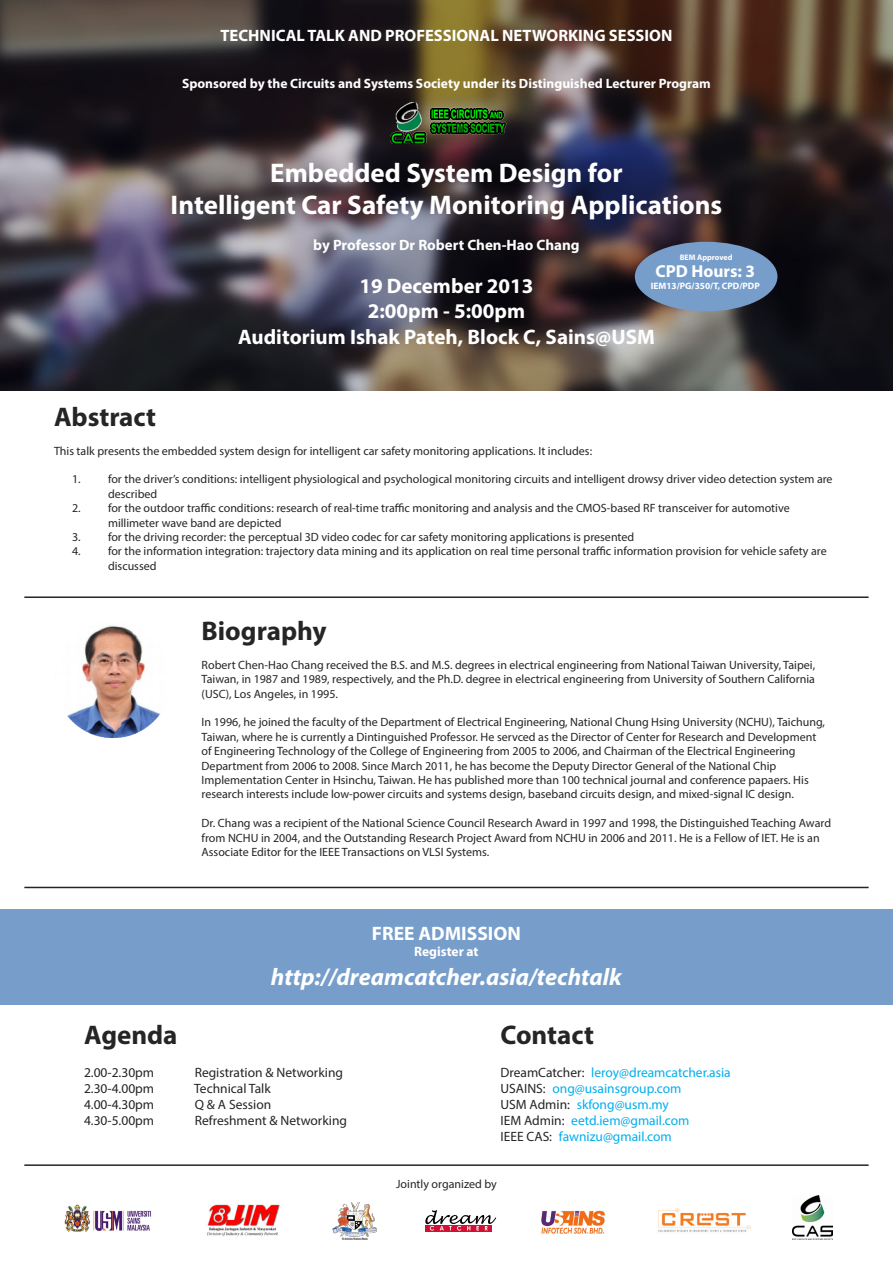
<style>
.page{position:relative;width:893px;height:1263px;background:#fff}
.page>*{position:absolute;margin:0;border:0;box-sizing:border-box;transform-origin:0 0}
.t1{font:700 27px/32.4px "Myriad Pro";color:#fff;text-align:center}
.t2{font:700 27px "Myriad Pro";color:#252525}
.t3{font:italic 700 24px "Myriad Pro";color:#fff}
.t4{font:700 21px "Myriad Pro";color:#fff}
.t5{font:700 19.5px "Myriad Pro";color:#fff}
.t6{font:700 17.4px "Myriad Pro";color:#fff}
.t7{font:700 16.5px "Myriad Pro";color:#fff}
.t8{font:700 15px "Myriad Pro";color:#fff}
.t9{font:13.5px "Myriad Pro";color:#00aeef}
.t10{font:13.5px "Myriad Pro";color:#252525}
.t11{font:700 13.5px "Myriad Pro";color:#fff}
.t12{font:12px/14.4px "Myriad Pro";color:#252525}
.t13{font:700 9.3px "Myriad Pro";color:#fff}
.t14{font:700 7.95px "Myriad Pro";color:#fff}
.s1{color:#252525}
</style>
<div class="page">
<img style="left:0;top:0;width:893px;height:390px">
<img style="left:207px;top:1205px;width:73px;height:32px">
<img style="left:658px;top:1208px;width:93px;height:24px">
<img style="left:333px;top:1202px;width:44px;height:37px">
<img style="left:64px;top:1204px;width:87px;height:28px">
<img style="left:541px;top:1210px;width:64px;height:24px">
<svg style="left:426px;top:1230px;width:66px;height:1px"></svg>
<svg style="left:425px;top:1210px;width:71px;height:20px"></svg>
<img style="left:792px;top:1196px;width:40px;height:43px">
<hr style="left:24px;top:1164px;width:845px;height:2px;background:#252525">
<hr style="left:24px;top:887px;width:845px;height:1px;background:#252525">
<hr style="left:24px;top:596px;width:845px;height:2px;background:#252525">
<div style="left:0;top:909px;width:893px;height:95px;background:#779ecb"></div>
<img style="left:67px;top:625px;width:93px;height:113px">
<div style="left:635px;top:242px;width:142px;height:69px;background:#779ecb;border-radius:50%"></div>
<img style="left:386px;top:102px;width:121px;height:42px">
<p class="t7" style="left:221px;top:25px;width:453px">TECHNICAL TALK AND PROFESSIONAL NETWORKING SESSION</p>
<p class="t11" style="left:182px;top:75px;width:530px">Sponsored by the Circuits and Systems Society under its Distinguished Lecturer Program</p>
<p class="t1" style="left:171px;top:155px;width:553px">Embedded System Design for<br>Intelligent Car Safety Monitoring Applications</p>
<p class="t8" style="left:313px;top:235px;width:268px">by Professor Dr Robert Chen-Hao Chang</p>
<p class="t4" style="left:359px;top:272px;width:176px">19 December 2013</p>
<p class="t4" style="left:368px;top:298px;width:159px">2:00pm - 5:00pm</p>
<p class="t4" style="left:238px;top:323px;width:418px">Auditorium Ishak Pateh, Block C, Sains@USM</p>
<p class="t14" style="left:680px;top:252px;width:54px">BEM Approved</p>
<p class="t6" style="left:655px;top:260px;width:101px">CPD Hours: 3</p>
<p class="t13" style="left:651px;top:279px;width:111px">IEM13/PG/350/T, CPD/PDP</p>
<p class="t2" style="left:54px;top:399px;width:104px">Abstract</p>
<p class="t12" style="left:54px;top:443px;width:540px">This talk presents the embedded system design for intelligent car safety monitoring applications. It includes:</p>
<p class="t12" style="left:108px;top:472px;width:726px;text-indent:-36px">1. for the driver’s conditions: intelligent physiological and psychological monitoring circuits and intelligent drowsy driver video detection system are described</p>
<p class="t12" style="left:108px;top:501px;width:683px;text-indent:-36px">2. for the outdoor traffic conditions: research of real-time traffic monitoring and analysis and the CMOS-based RF transceiver for automotive millimeter wave band are depicted</p>
<p class="t12" style="left:72px;top:530px;width:564px">3. for the driving recorder: the perceptual 3D video codec for car safety monitoring applications is presented</p>
<p class="t12" style="left:108px;top:544px;width:720px;text-indent:-36px">4. for the information integration: trajectory data mining and its application on real time personal traffic information provision for vehicle safety are discussed</p>
<p class="t2" style="left:202px;top:613px;width:126px">Biography</p>
<p class="t12" style="left:202px;top:657px;width:615px;text-align:justify">Robert Chen-Hao Chang received the B.S. and M.S. degrees in electrical engineering from National Taiwan University, Taipei, Taiwan, in 1987 and 1989, respectively, and the Ph.D. degree in electrical engineering from University of Southern California (USC), Los Angeles, in 1995.</p>
<p class="t12" style="left:202px;top:715px;width:625px">In 1996, he joined the faculty of the Department of Electrical Engineering, National Chung Hsing University (NCHU), Taichung, Taiwan, where he is currently a Dintinguished Professor. He servced as the Director of Center for Research and Development of Engineering Technology of the College of Engineering from 2005 to 2006, and Chairman of the Electrical Engineering Department from 2006 to 2008. Since March 2011, he has become the Deputy Director General of the National Chip Implementation Center in Hsinchu, Taiwan. He has published more than 100 technical journal and conference papaers. His research interests include low-power circuits and systems design, baseband circuits design, and mixed-signal IC design.</p>
<p class="t12" style="left:202px;top:816px;width:631px">Dr. Chang was a recipient of the National Science Council Research Award in 1997 and 1998, the Distinguished Teaching Award from NCHU in 2004, and the Outstanding Research Project Award from NCHU in 2006 and 2011. He is a Fellow of IET. He is an<br>Associate Editor for the IEEE Transactions on VLSI Systems.</p>
<p class="t5" style="left:372px;top:921px;width:151px">FREE ADMISSION</p>
<p class="t11" style="left:414px;top:943px;width:66px">Register at</p>
<p class="t3" style="left:271px;top:961px;width:352px">http://dreamcatcher.asia/techtalk</p>
<p class="t2" style="left:84px;top:1017px;width:95px">Agenda</p>
<p class="t10" style="left:84px;top:1064px;width:72px">2.00-2.30pm</p>
<p class="t10" style="left:195px;top:1064px;width:150px">Registration &amp; Networking</p>
<p class="t10" style="left:84px;top:1080px;width:72px">2.30-4.00pm</p>
<p class="t10" style="left:194px;top:1080px;width:78px">Technical Talk</p>
<p class="t10" style="left:84px;top:1096px;width:72px">4.00-4.30pm</p>
<p class="t10" style="left:195px;top:1096px;width:78px">Q &amp; A Session</p>
<p class="t10" style="left:84px;top:1112px;width:72px">4.30-5.00pm</p>
<p class="t10" style="left:195px;top:1112px;width:154px">Refreshment &amp; Networking</p>
<p class="t2" style="left:500px;top:1017px;width:95px">Contact</p>
<p class="t9" style="left:500px;top:1064px;width:232px"><span class="s1">DreamCatcher:</span> leroy@dreamcatcher.asia</p>
<p class="t9" style="left:500px;top:1080px;width:183px"><span class="s1">USAINS:</span> ong@usainsgroup.com</p>
<p class="t9" style="left:500px;top:1096px;width:170px"><span class="s1">USM Admin:</span> skfong@usm.my</p>
<p class="t9" style="left:500px;top:1112px;width:190px"><span class="s1">IEM Admin:</span> eetd.iem@gmail.com</p>
<p class="t9" style="left:500px;top:1128px;width:173px"><span class="s1">IEEE CAS:</span> fawnizu@gmail.com</p>
<p class="t12" style="left:396px;top:1176px;width:102px">Jointly organized by</p>
</div>
